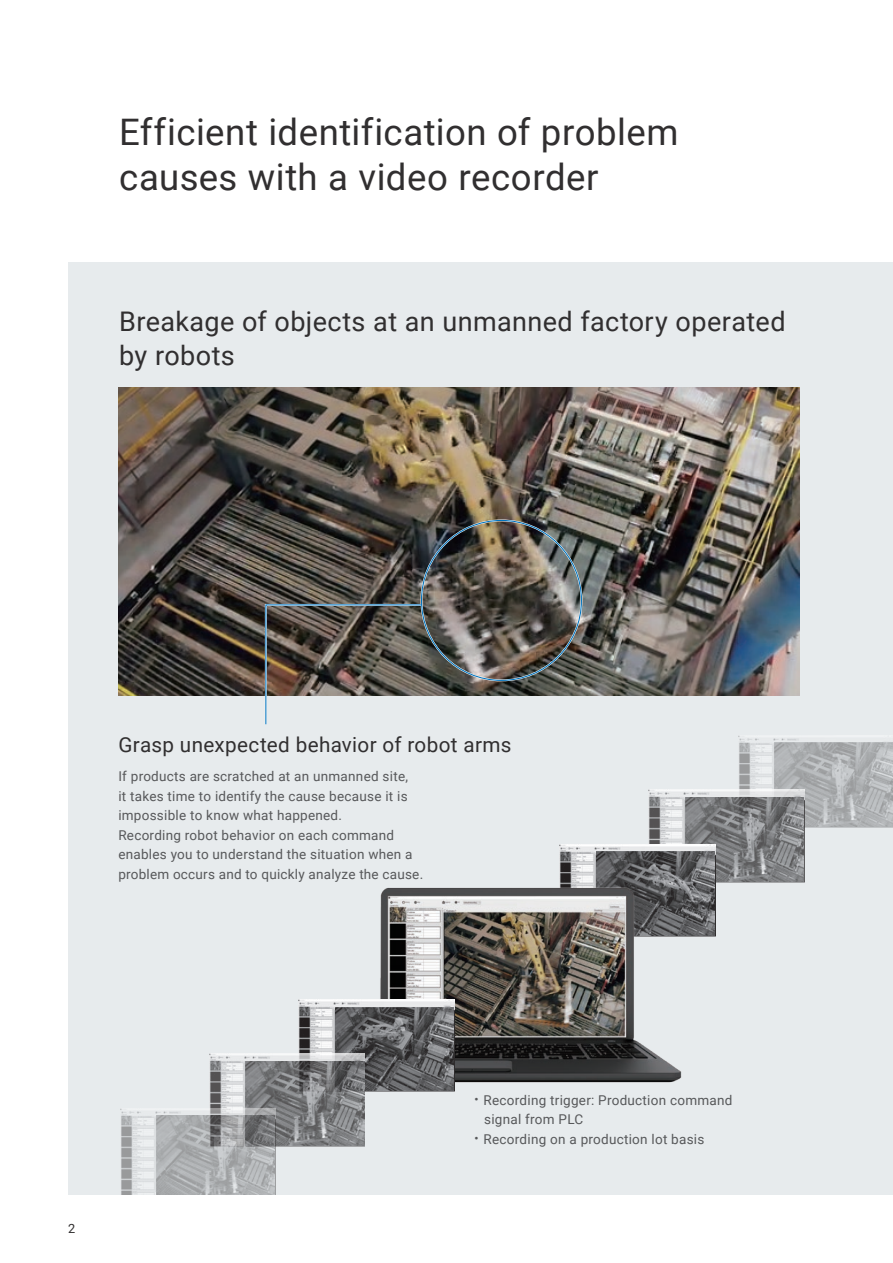
<style>
.page{position:relative;width:893px;height:1263px;background:#fff}
.page>*{position:absolute;margin:0;border:0;box-sizing:border-box;transform-origin:0 0}
.t1{font:36.6px/45px "Roboto";letter-spacing:.015em;color:#312f30}
.t2{font:27px/34.5px "Roboto";letter-spacing:.015em;color:#312f30}
.t3{font:20.7px "Roboto";letter-spacing:.015em;color:#312f30}
.t4{font:13.5px/19.5px "Roboto";letter-spacing:.02em;color:#57585a}
.t5{font:12.75px "Roboto";color:#312f30}
.s1{font-family:"Source Han Sans";font-size:12.75px}
</style>
<div class="page">
<div style="left:68px;top:262px;width:825px;height:933px;background:#e7ebed"></div>
<img style="left:119px;top:387px;width:680px;height:308px">
<img style="left:738px;top:736px;width:155px;height:92px">
<img style="left:774px;top:743px;width:119px;height:84px">
<img style="left:649px;top:790px;width:155px;height:92px">
<img style="left:685px;top:797px;width:118px;height:84px">
<img style="left:560px;top:844px;width:155px;height:93px">
<img style="left:596px;top:852px;width:118px;height:83px">
<img style="left:380px;top:867px;width:302px;height:225px">
<img style="left:299px;top:999px;width:155px;height:93px">
<img style="left:335px;top:1007px;width:118px;height:83px">
<img style="left:209px;top:1054px;width:156px;height:92px">
<img style="left:246px;top:1061px;width:118px;height:84px">
<img style="left:120px;top:1108px;width:156px;height:87px">
<img style="left:157px;top:1115px;width:118px;height:80px">
<svg style="left:264px;top:603px;width:159px;height:122px"></svg>
<h1 class="t1" style="left:119px;top:108px;width:561px">Efficient identification of problem causes with a video recorder</h1>
<h2 class="t2" style="left:119px;top:303px;width:668px">Breakage of objects at an unmanned factory operated by robots</h2>
<h3 class="t3" style="left:118px;top:730px;width:395px">Grasp unexpected behavior of robot arms</h3>
<p class="t4" style="left:118px;top:766px;width:306px">If products are scratched at an unmanned site,<br>it takes time to identify the cause because it is impossible to know what happened.<br>Recording robot behavior on each command enables you to understand the situation when a problem occurs and to quickly analyze the cause.</p>
<p class="t5" style="left:68px;top:1219px;width:9px">2</p>
<p class="t4" style="left:470px;top:1089px;width:264px"><span class="s1">・</span> Recording trigger: Production command</p>
<p class="t4" style="left:484px;top:1109px;width:101px">signal from PLC</p>
<p class="t4" style="left:470px;top:1128px;width:236px"><span class="s1">・</span> Recording on a production lot basis</p>
</div>
